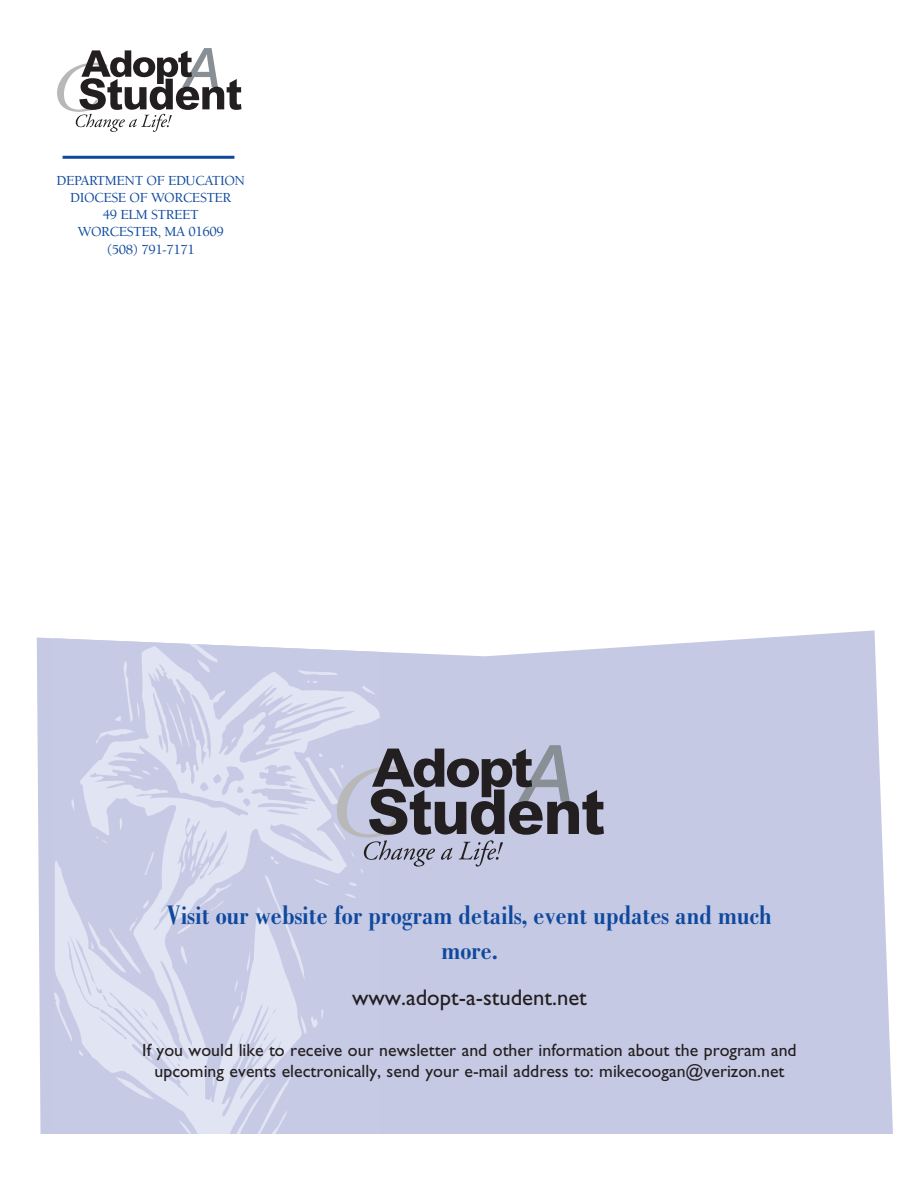
<style>
.page{position:relative;width:918px;height:1188px;background:#fff}
.page>*{position:absolute;margin:0;border:0;box-sizing:border-box;transform-origin:0 0}
.t1{font:700 condensed 28.5px/34.2px "Bodoni Std";color:#0f499d;text-align:center}
.t2{font:22.65px "Gill Sans Std";color:#231f20}
.t3{font:17.85px/21.3px "Gill Sans Std";color:#231f20;text-align:center}
.t4{font:500 14.25px/17.1px "Berkeley";letter-spacing:-.03em;color:#0f499d;text-align:center}
</style>
<div class="page">
<svg style="left:57px;top:48px;width:185px;height:84px"></svg>
<hr style="left:63px;top:156px;width:171px;height:3px;background:#0f499d">
<div style="left:37px;top:630px;width:856px;height:504px;background:#c6c9e4"></div>
<img style="left:55px;top:638px;width:326px;height:496px">
<svg style="left:337px;top:745px;width:267px;height:122px;background:#9596a9"></svg>
<p class="t4" style="left:56px;top:173px;width:190px">DEPARTMENT OF EDUCATION<br>DIOCESE OF WORCESTER<br>49 ELM STREET<br>WORCESTER, MA 01609<br>(508) 791-7171</p>
<h1 class="t1" style="left:167px;top:901px;width:606px">Visit our website for program details, event updates and much more.</h1>
<p class="t2" style="left:352px;top:989px;width:236px">www.adopt-a-student.net</p>
<p class="t3" style="left:142px;top:1041px;width:656px">If you would like to receive our newsletter and other information about the program and upcoming events electronically, send your e-mail address to: mikecoogan@verizon.net</p>
</div>
